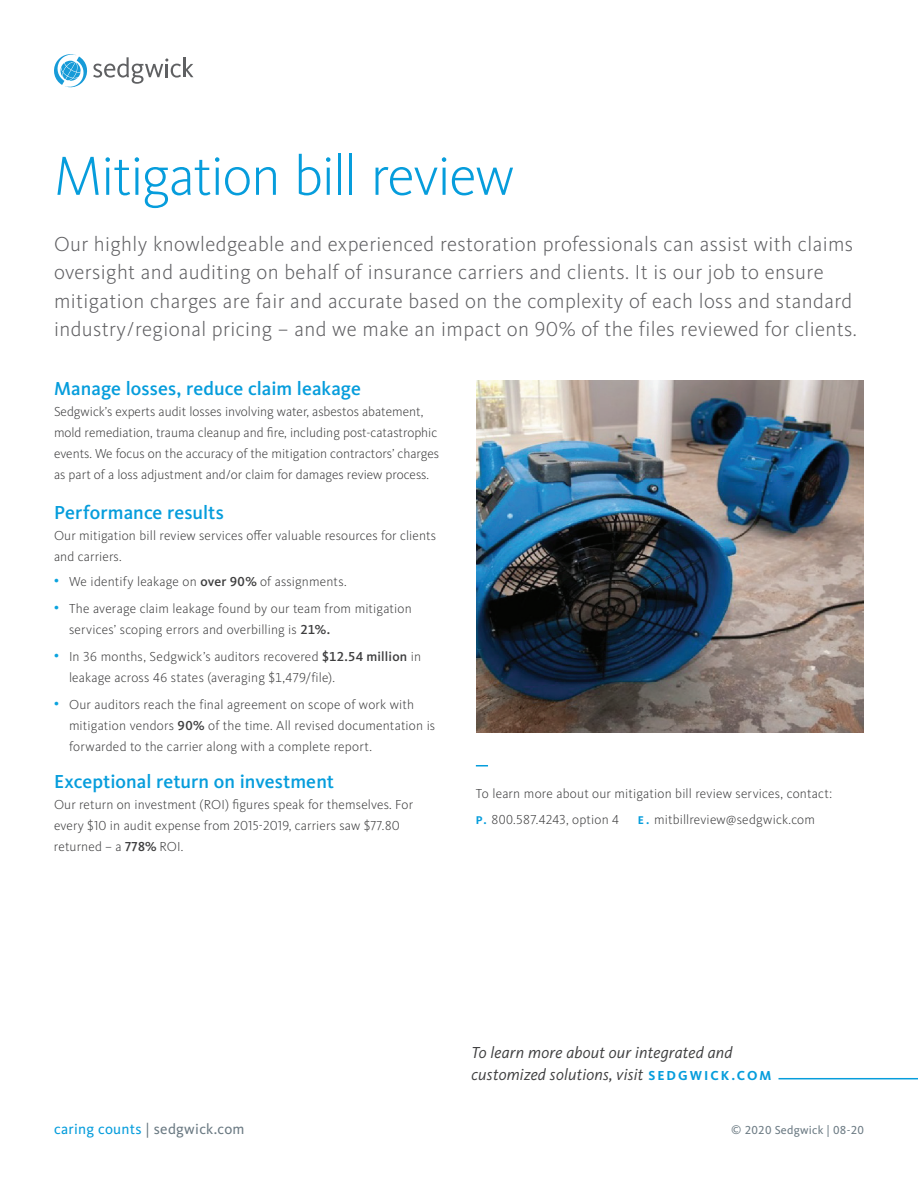
<style>
.page{position:relative;width:918px;height:1188px;background:#fff}
.page>*{position:absolute;margin:0;border:0;box-sizing:border-box;transform-origin:0 0}
.t1{font:300 57px "Kievit OT";letter-spacing:-.025em;color:#069ddc}
.t2{font:300 21px/28.5px "Kievit OT";letter-spacing:.02em;color:#5f5f62}
.t3{font:500 19.5px "Kievit OT";letter-spacing:.005em;color:#069ddc}
.t4{font:italic 16.5px/22.5px "Kievit OT";letter-spacing:.01em;color:#3e3e3f}
.t5{font:15px "Kievit OT";letter-spacing:.02em;color:#6b7a83}
.t6{font:300 13.5px/21px "Kievit OT";letter-spacing:.01em;color:#3e3e3f}
.t7{font:12px "Kievit OT";letter-spacing:.02em;color:#6b7a83}
.s1{font-weight:500;font-size:12px;color:#0ba3de}
.s2{font-weight:500}
.s3{font-weight:700;font-size:11.7px;color:#069ddc}
.s4{font-weight:700;font-style:normal;font-size:13.5px;color:#069ddc}
.s5{color:#069ddc}
</style>
<div class="page">
<svg style="left:476px;top:765px;width:12px;height:1px"></svg>
<hr style="left:778px;top:1078px;width:140px;height:1px;background:#069ddc">
<img style="left:477px;top:381px;width:387px;height:351px">
<svg style="left:54px;top:54px;width:139px;height:33px"></svg>
<hr style="left:183px;top:57px;width:2px;height:20px;background:#5f6062">
<h1 class="t1" style="left:54px;top:144px;width:462px">Mitigation bill review</h1>
<p class="t2" style="left:54px;top:230px;width:804px">Our highly knowledgeable and experienced restoration professionals can assist with claims oversight and auditing on behalf of insurance carriers and clients. It is our job to ensure mitigation charges are fair and accurate based on the complexity of each loss and standard industry/regional pricing – and we make an impact on 90% of the files reviewed for clients.</p>
<h3 class="t3" style="left:54px;top:377px;width:308px">Manage losses, reduce claim leakage</h3>
<p class="t6" style="left:54px;top:401px;width:387px">Sedgwick’s experts audit losses involving water, asbestos abatement, mold remediation, trauma cleanup and fire, including post-catastrophic events. We focus on the accuracy of the mitigation contractors’ charges as part of a loss adjustment and/or claim for damages review process.</p>
<h3 class="t3" style="left:54px;top:501px;width:171px">Performance results</h3>
<p class="t6" style="left:54px;top:525px;width:384px">Our mitigation bill review services offer valuable resources for clients and carriers.</p>
<p class="t6" style="left:54px;top:571px;width:294px"><span class="s1">•</span> We identify leakage on <span class="s2">over 90%</span> of assignments.</p>
<p class="t6" style="left:69px;top:598px;width:344px;text-indent:-15px"><span class="s1">•</span> The average claim leakage found by our team from mitigation services’ scoping errors and overbilling is <span class="s2">21%.</span></p>
<p class="t6" style="left:69px;top:646px;width:354px;text-indent:-15px"><span class="s1">•</span> In 36 months, Sedgwick’s auditors recovered <span class="s2">$12.54 million</span> in leakage across 46 states (averaging $1,479/file).</p>
<p class="t6" style="left:69px;top:694px;width:368px;text-indent:-15px"><span class="s1">•</span> Our auditors reach the final agreement on scope of work with mitigation vendors <span class="s2">90%</span> of the time. All revised documentation is forwarded to the carrier along with a complete report.</p>
<h3 class="t3" style="left:54px;top:770px;width:282px">Exceptional return on investment</h3>
<p class="t6" style="left:54px;top:794px;width:361px">Our return on investment (ROI) figures speak for themselves. For every $10 in audit expense from 2015-2019, carriers saw $77.80 returned – a <span class="s2">778%</span> ROI.</p>
<p class="t6" style="left:476px;top:781px;width:358px;line-height:25.8px">To learn more about our mitigation bill review services, contact:<br><span class="s3">P.</span> 800.587.4243, option 4</p>
<p class="t6" style="left:638px;top:809px;width:179px"><span class="s3">E .</span> mitbillreview@sedgwick.com</p>
<p class="t4" style="left:472px;top:1041px;width:301px">To learn more about our integrated and customized solutions, visit <span class="s4">SEDGWICK.COM</span></p>
<p class="t5" style="left:54px;top:1121px;width:192px"><span class="s5">caring counts</span> | sedgwick.com</p>
<p class="t7" style="left:731px;top:1123px;width:134px">© 2020 Sedgwick | 08-20</p>
</div>
